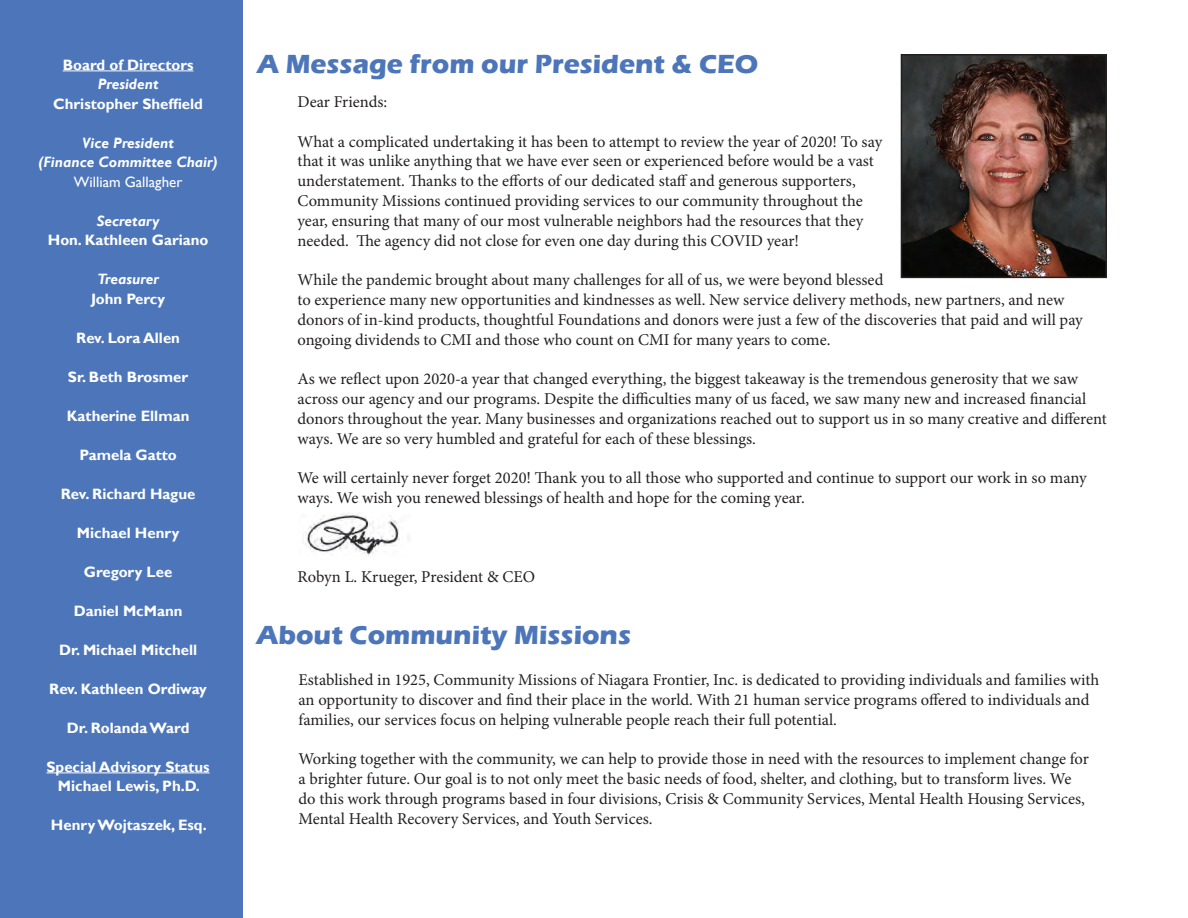
<style>
.page{position:relative;width:1188px;height:918px;background:#fff}
.page>*{position:absolute;margin:0;border:0;box-sizing:border-box;transform-origin:0 0}
.t1{font:700 27px "Eras ITC";color:#4d76ba}
.t2{font:16.5px/19.8px "Minion Pro";color:#231f20}
.t3{font:700 15px/19.5px "Gill Sans";color:#fff;text-align:center}
.t4{font:italic 700 15px/19.5px "Gill Sans";color:#fff;text-align:center}
.t5{font:15px "Gill Sans";color:#fff}
</style>
<div class="page">
<div style="left:0;top:0;width:243px;height:918px;background:#4d76ba"></div>
<hr style="left:63px;top:71px;width:131px;height:1px;background:#fff">
<hr style="left:47px;top:773px;width:163px;height:1px;background:#fff">
<img style="left:904px;top:57px;width:200px;height:218px">
<div style="left:901px;top:54px;width:206px;height:224px;border:2px solid #231f20"></div>
<img style="left:302px;top:513px;width:98px;height:42px">
<p class="t3" style="left:63px;top:55px;width:132px">Board of Directors</p>
<p class="t4" style="left:98px;top:75px;width:62px">President</p>
<p class="t3" style="left:53px;top:94px;width:151px">Christopher Sheffield</p>
<p class="t4" style="left:38px;top:133px;width:181px">Vice President<br>(Finance Committee Chair)</p>
<p class="t5" style="left:74px;top:173px;width:110px">William Gallagher</p>
<p class="t4" style="left:97px;top:211px;width:64px">Secretary</p>
<p class="t3" style="left:48px;top:231px;width:162px">Hon. Kathleen Gariano</p>
<p class="t4" style="left:97px;top:270px;width:63px">Treasurer</p>
<p class="t3" style="left:91px;top:289px;width:75px">John Percy</p>
<p class="t3" style="left:76px;top:328px;width:105px">Rev. Lora Allen</p>
<p class="t3" style="left:68px;top:367px;width:122px">Sr. Beth Brosmer</p>
<p class="t3" style="left:67px;top:406px;width:124px">Katherine Ellman</p>
<p class="t3" style="left:79px;top:445px;width:99px">Pamela Gatto</p>
<p class="t3" style="left:61px;top:484px;width:136px">Rev. Richard Hague</p>
<p class="t3" style="left:77px;top:523px;width:104px">Michael Henry</p>
<p class="t3" style="left:84px;top:562px;width:90px">Gregory Lee</p>
<p class="t3" style="left:74px;top:601px;width:110px">Daniel McMann</p>
<p class="t3" style="left:59px;top:640px;width:140px">Dr. Michael Mitchell</p>
<p class="t3" style="left:49px;top:679px;width:159px">Rev. Kathleen Ordiway</p>
<p class="t3" style="left:67px;top:718px;width:124px">Dr. Rolanda Ward</p>
<p class="t3" style="left:47px;top:757px;width:165px">Special Advisory Status<br>Michael Lewis, Ph.D.</p>
<p class="t3" style="left:51px;top:816px;width:157px">Henry Wojtaszek, Esq.</p>
<h1 class="t1" style="left:257px;top:48px;width:503px">A Message from our President &amp; CEO</h1>
<p class="t2" style="left:298px;top:92px;width:91px">Dear Friends:</p>
<p class="t2" style="left:298px;top:132px;width:586px">What a complicated undertaking it has been to attempt to review the year of 2020! To say that it was unlike anything that we have ever seen or experienced before would be a vast understatement. Thanks to the efforts of our dedicated staff and generous supporters, Community Missions continued providing services to our community throughout the year, ensuring that many of our most vulnerable neighbors had the resources that they needed. The agency did not close for even one day during this COVID year!</p>
<p class="t2" style="left:298px;top:270px;width:787px">While the pandemic brought about many challenges for all of us, we were beyond blessed<br>to experience many new opportunities and kindnesses as well. New service delivery methods, new partners, and new donors of in-kind products, thoughtful Foundations and donors were just a few of the discoveries that paid and will pay ongoing dividends to CMI and those who count on CMI for many years to come.</p>
<p class="t2" style="left:298px;top:369px;width:811px">As we reflect upon 2020-a year that changed everything, the biggest takeaway is the tremendous generosity that we saw across our agency and our programs. Despite the difficulties many of us faced, we saw many new and increased financial donors throughout the year. Many businesses and organizations reached out to support us in so many creative and different ways. We are so very humbled and grateful for each of these blessings.</p>
<p class="t2" style="left:298px;top:468px;width:791px">We will certainly never forget 2020! Thank you to all those who supported and continue to support our work in so many ways. We wish you renewed blessings of health and hope for the coming year.</p>
<p class="t2" style="left:298px;top:567px;width:239px">Robyn L. Krueger, President &amp; CEO</p>
<h1 class="t1" style="left:256px;top:620px;width:376px">About Community Missions</h1>
<p class="t2" style="left:298px;top:670px;width:802px">Established in 1925, Community Missions of Niagara Frontier, Inc. is dedicated to providing individuals and families with an opportunity to discover and find their place in the world. With 21 human service programs offered to individuals and families, our services focus on helping vulnerable people reach their full potential.</p>
<p class="t2" style="left:298px;top:749px;width:792px">Working together with the community, we can help to provide those in need with the resources to implement change for a brighter future. Our goal is to not only meet the basic needs of food, shelter, and clothing, but to transform lives. We do this work through programs based in four divisions, Crisis &amp; Community Services, Mental Health Housing Services, Mental Health Recovery Services, and Youth Services.</p>
</div>
